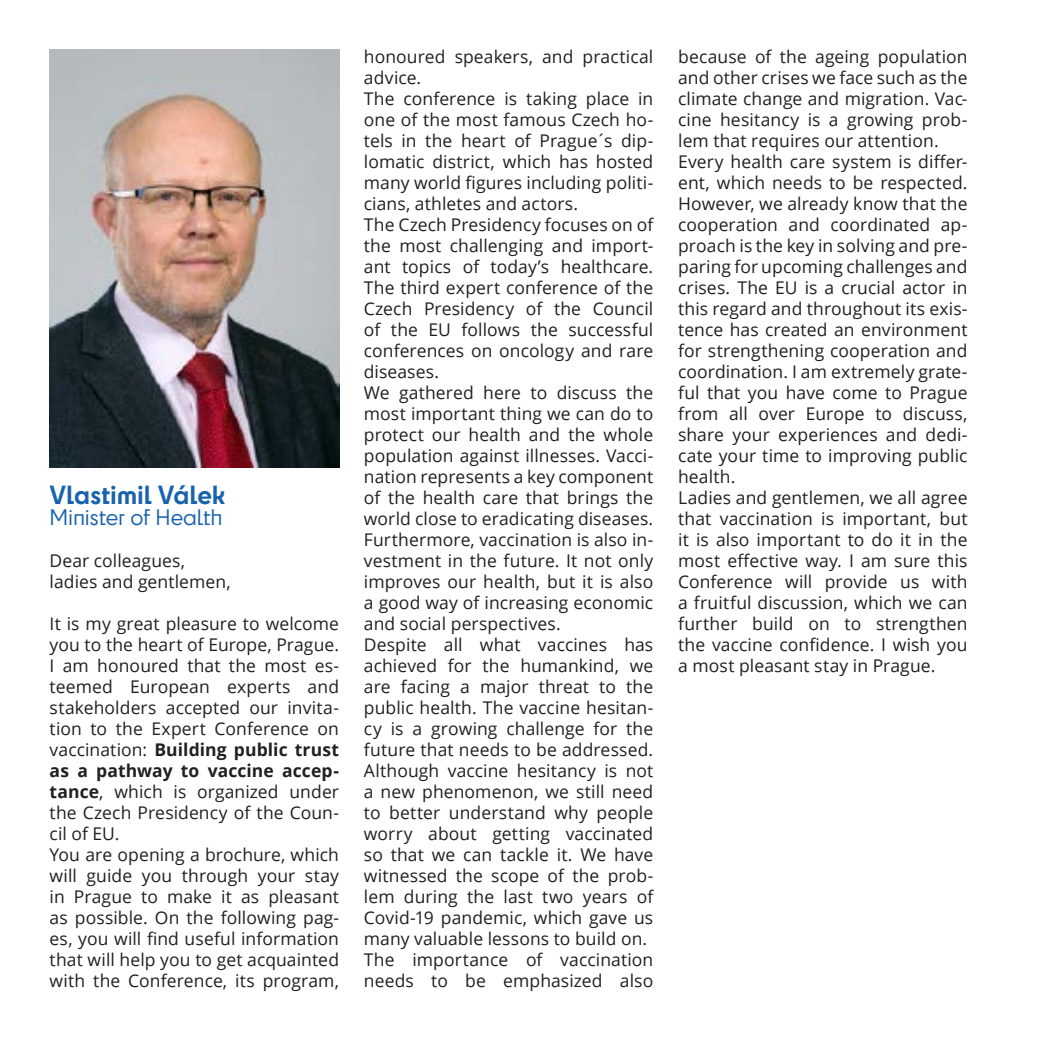
<style>
.page{position:relative;width:1042px;height:1042px;background:#fff}
.page>*{position:absolute;margin:0;border:0;box-sizing:border-box;transform-origin:0 0}
.t1{font:700 24.5px "Cy";letter-spacing:-.005em;color:#1963ae}
.t2{font:21px "Cy";letter-spacing:-.01em;color:#1963ae}
.t3{font:17.5px/21px "Open Sans";letter-spacing:.005em;color:#231f20}
.s1{font-weight:700}
</style>
<div class="page">
<img style="left:50px;top:50px;width:289px;height:417px">
<h1 class="t1" style="left:50px;top:476px;width:178px">Vlastimil Válek</h1>
<p class="t2" style="left:50px;top:502px;width:175px">Minister of Health</p>
<p class="t3" style="left:50px;top:550px;width:183px">Dear colleagues, ladies and gentlemen,</p>
<p class="t3" style="left:50px;top:613px;width:291px">It is my great pleasure to welcome you to the heart of Europe, Prague.<br>I am honoured that the most es&shy;teemed European experts and stakeholders accepted our invita&shy;tion to the Expert Conference on vaccination: <span class="s1">Building public trust as a pathway to vaccine accep&shy;tance</span>, which is organized under the Czech Presidency of the Coun&shy;cil of EU.<br>You are opening a brochure, which will guide you through your stay in Prague to make it as pleasant as possible. On the following pag&shy;es, you will find useful information that will help you to get acquainted with the Conference, its program,</p>
<p class="t3" style="left:364px;top:46px;width:291px">honoured speakers, and practical advice.<br>The conference is taking place in one of the most famous Czech ho&shy;tels in the heart of Prague´s dip&shy;lomatic district, which has hosted many world figures including politi&shy;cians, athletes and actors.<br>The Czech Presidency focuses on of the most challenging and import&shy;ant topics of today’s healthcare.<br>The third expert conference of the<br>Czech Presidency of the Council of the EU follows the successful conferences on oncology and rare diseases.<br>We gathered here to discuss the most important thing we can do to protect our health and the whole population against illnesses. Vacci&shy;nation represents a key component of the health care that brings the world close to eradicating diseases.<br>Furthermore, vaccination is also in&shy;vestment in the future. It not only improves our health, but it is also a good way of increasing economic and social perspectives.<br>Despite all what vaccines has achieved for the humankind, we are facing a major threat to the public health. The vaccine hesitan&shy;cy is a growing challenge for the future that needs to be addressed.<br>Although vaccine hesitancy is not a new phenomenon, we still need to better understand why people worry about getting vaccinated so that we can tackle it. We have witnessed the scope of the prob&shy;lem during the last two years of<br>Covid-19 pandemic, which gave us many valuable lessons to build on.<br>The importance of vaccination needs to be emphasized also</p>
<p class="t3" style="left:678px;top:46px;width:291px">because of the ageing population and other crises we face such as the climate change and migration. Vac&shy;cine hesitancy is a growing prob&shy;lem that requires our attention.<br>Every health care system is differ&shy;ent, which needs to be respected.<br>However, we already know that the cooperation and coordinated ap&shy;proach is the key in solving and pre&shy;paring for upcoming challenges and crises. The EU is a crucial actor in this regard and throughout its exis&shy;tence has created an environment for strengthening cooperation and coordination. I am extremely grate&shy;ful that you have come to Prague from all over Europe to discuss, share your experiences and dedi&shy;cate your time to improving public health.<br>Ladies and gentlemen, we all agree that vaccination is important, but it is also important to do it in the most effective way. I am sure this<br>Conference will provide us with a fruitful discussion, which we can further build on to strengthen the vaccine confidence. I wish you a most pleasant stay in Prague.</p>
</div>
